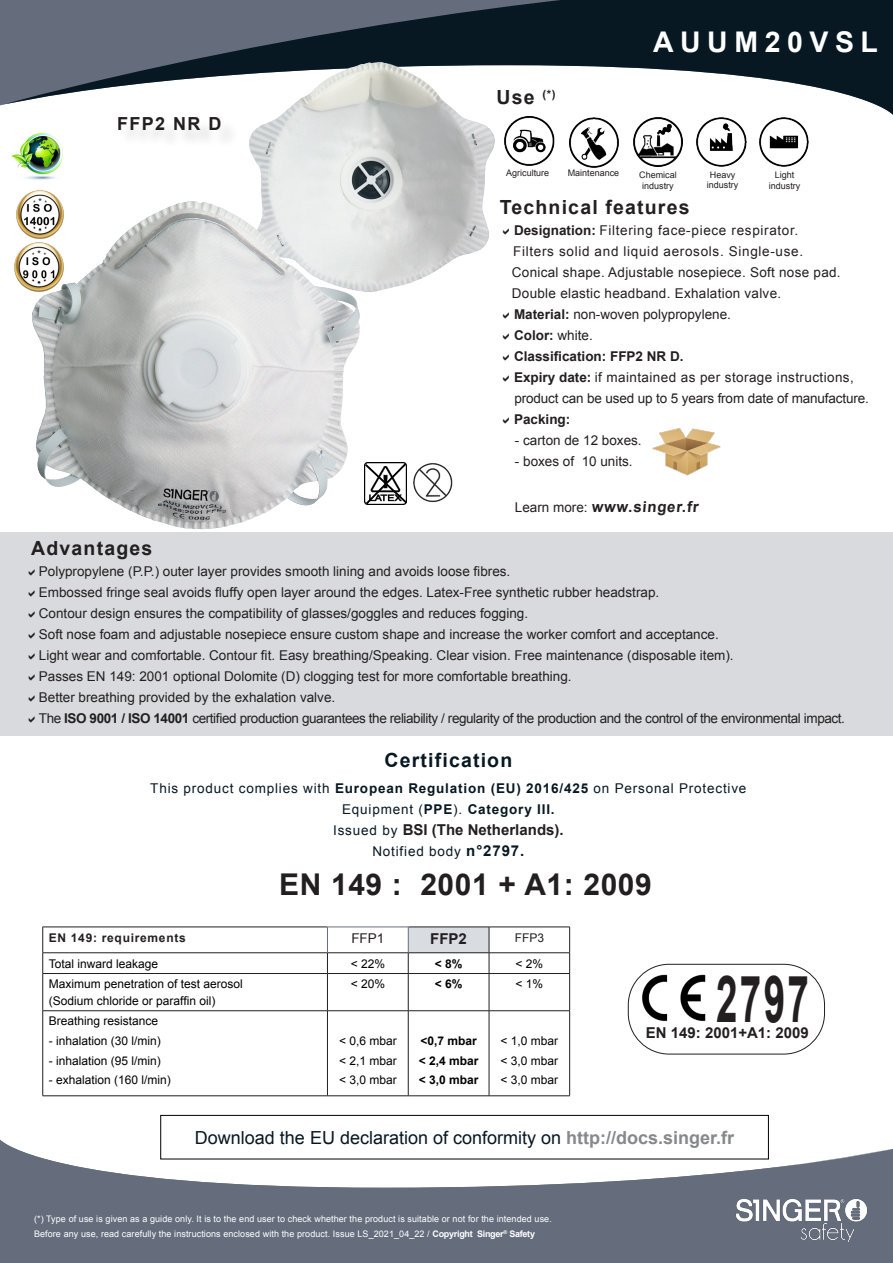
<style>
.page{position:relative;width:893px;height:1263px;background:#fff}
.page>*{position:absolute;margin:0;border:0;box-sizing:border-box;transform-origin:0 0}
.t1{font:700 64.95px "Arial";color:#231f20;scale:.59 1}
.t2{font:700 30px "Arial";letter-spacing:.02em;color:#231f20}
.t3{font:700 28.5px "Arial";letter-spacing:.23em;color:#fff}
.t4{font:700 19.5px "Arial";letter-spacing:.06em;color:#231f20}
.t5{font:700 19.5px "Arial";letter-spacing:.06em;color:#071822}
.t6{font:18px "Arial";color:#071822}
.t7{font:700 18px "Arial";letter-spacing:.08em;color:#231f20}
.t8{font:700 15px "Arial";color:#231f20}
.t9{font:13.5px/21px "Arial";color:#231f20}
.t10{font:13.5px/21px "Arial";letter-spacing:.06em;color:#071822;text-align:center}
.t11{font:13.5px "Arial";letter-spacing:.05em;color:#231f20}
.t12{font:13.5px/21px "Arial";letter-spacing:.02em;color:#231f20}
.t13{font:700 13.5px "Arial";color:#231f20}
.C-Texe_Courant{font:12px/19.5px "Arial";color:#000;text-align:justify}
.C-Texe_Courant-2{font:700 12px/19.5px "Arial";color:#000}
.t14{font:700 12px "Arial";letter-spacing:.06em;color:#231f20}
.t15{font:12px "Arial";color:#231f20}
.t16{font:9px/15px "Arial";letter-spacing:.01em;color:#fff}
.t17{font:9px "Arial";color:#231f20}
.s1{font-weight:700}
.s2{font-weight:400;font-size:13.5px}
.s3{font-weight:400;font-size:13.5px;color:#071822}
.s4{font-weight:700;font-size:15px}
.s5{font-weight:700;color:#86888b}
</style>
<div class="page">
<svg style="left:0;top:0;width:893px;height:115px"></svg>
<div style="left:0;top:1250px;width:893px;height:13px;background:#656d7c"></div>
<svg style="left:0;top:1140px;width:893px;height:110px;fill:#656d7c"></svg>
<img style="left:731px;top:1195px;width:141px;height:47px">
<div style="left:0;top:532px;width:893px;height:204px;background:#d8dade"></div>
<img style="left:652px;top:428px;width:69px;height:48px">
<div style="left:121px;top:120px;width:118px;height:29px;background:#fafafa"></div>
<img style="left:413px;top:463px;width:40px;height:40px">
<img style="left:365px;top:462px;width:41px;height:1px">
<svg style="left:365px;top:463px;width:42px;height:41px"></svg>
<img style="left:248px;top:61px;width:248px;height:231px">
<img style="left:32px;top:202px;width:329px;height:327px">
<div style="left:408px;top:927px;width:81px;height:26px;background:#d9dce1"></div>
<hr style="left:43px;top:927px;width:284px;height:1px;background:#231f20">
<hr style="left:408px;top:927px;width:81px;height:1px;background:#231f20">
<hr style="left:489px;top:927px;width:81px;height:1px;background:#231f20">
<svg style="left:42px;top:927px;width:1px;height:46px"></svg>
<hr style="left:327px;top:952px;width:81px;height:1px;background:#231f20">
<hr style="left:408px;top:952px;width:81px;height:1px;background:#231f20">
<hr style="left:489px;top:952px;width:81px;height:1px;background:#231f20">
<svg style="left:489px;top:927px;width:1px;height:46px"></svg>
<svg style="left:569px;top:927px;width:1px;height:46px"></svg>
<hr style="left:43px;top:973px;width:284px;height:1px;background:#231f20">
<hr style="left:42px;top:974px;width:1px;height:36px;background:#231f20">
<hr style="left:327px;top:973px;width:81px;height:1px;background:#231f20">
<hr style="left:327px;top:974px;width:1px;height:36px;background:#231f20">
<hr style="left:408px;top:973px;width:81px;height:1px;background:#231f20">
<hr style="left:408px;top:974px;width:1px;height:36px;background:#231f20">
<hr style="left:489px;top:973px;width:81px;height:1px;background:#231f20">
<hr style="left:489px;top:974px;width:1px;height:36px;background:#231f20">
<hr style="left:569px;top:974px;width:1px;height:36px;background:#231f20">
<hr style="left:43px;top:1010px;width:284px;height:1px;background:#231f20">
<hr style="left:42px;top:1011px;width:1px;height:84px;background:#231f20">
<hr style="left:327px;top:1010px;width:81px;height:1px;background:#231f20">
<hr style="left:327px;top:1011px;width:1px;height:84px;background:#231f20">
<hr style="left:408px;top:1010px;width:81px;height:1px;background:#231f20">
<hr style="left:408px;top:1011px;width:1px;height:84px;background:#231f20">
<hr style="left:489px;top:1010px;width:81px;height:1px;background:#231f20">
<hr style="left:489px;top:1011px;width:1px;height:84px;background:#231f20">
<hr style="left:569px;top:1011px;width:1px;height:84px;background:#231f20">
<hr style="left:43px;top:952px;width:284px;height:1px;background:#231f20">
<hr style="left:43px;top:1095px;width:284px;height:1px;background:#231f20">
<hr style="left:327px;top:1095px;width:81px;height:1px;background:#231f20">
<hr style="left:408px;top:1095px;width:81px;height:1px;background:#231f20">
<hr style="left:489px;top:1095px;width:81px;height:1px;background:#231f20">
<hr style="left:327px;top:927px;width:81px;height:1px;background:#656d7c">
<svg style="left:327px;top:927px;width:1px;height:46px"></svg>
<svg style="left:408px;top:927px;width:1px;height:46px"></svg>
<img style="left:633px;top:117px;width:49px;height:50px">
<img style="left:505px;top:116px;width:49px;height:49px">
<img style="left:569px;top:117px;width:50px;height:50px">
<img style="left:697px;top:117px;width:49px;height:50px">
<img style="left:760px;top:117px;width:49px;height:50px">
<img style="left:11px;top:132px;width:52px;height:48px">
<img style="left:14px;top:190px;width:51px;height:102px">
<div style="left:628px;top:964px;width:197px;height:90px;border:1px solid #231f20;border-radius:41px"></div>
<img style="left:639px;top:972px;width:67px;height:49px">
<div style="left:161px;top:1115px;width:608px;height:44px;border:1px solid #000"></div>
<p class="t7" style="left:117px;top:112px;width:106px">FFP2 NR D</p>
<p class="t4" style="left:496px;top:84px;width:61px">Use <sup>(*)</sup></p>
<h3 class="t3" style="left:653px;top:23px;width:227px">AUUM20VSL</h3>
<p class="t17" style="left:506px;top:167px;width:45px">Agriculture</p>
<p class="t17" style="left:568px;top:167px;width:53px">Maintenance</p>
<p class="t17" style="left:639px;top:169px;width:39px">Chemical</p>
<p class="t17" style="left:642px;top:180px;width:33px">industry</p>
<p class="t17" style="left:710px;top:168px;width:27px">Heavy</p>
<p class="t17" style="left:707px;top:179px;width:33px">industry</p>
<p class="t17" style="left:775px;top:169px;width:21px">Light</p>
<p class="t17" style="left:769px;top:180px;width:33px">industry</p>
<p class="t4" style="left:500px;top:194px;width:191px">Technical features</p>
<p class="t11" style="left:514px;top:222px;width:286px"><span class="s1">Designation:</span> Filtering face-piece respirator.</p>
<p class="t11" style="left:513px;top:243px;width:291px">Filters solid and liquid aerosols. Single-use.</p>
<p class="t12" style="left:512px;top:262px;width:330px">Conical shape. Adjustable nosepiece. Soft nose pad.<br>Double elastic headband. Exhalation valve.</p>
<p class="t9" style="left:514px;top:304px;width:218px"><span class="s1">Material:</span> non-woven polypropylene.</p>
<p class="t9" style="left:514px;top:325px;width:356px"><span class="s1">Color:</span> white.<br><span class="s1">Classification: FFP2 NR D.<br>Expiry date:</span> if maintained as per storage instructions, product can be used up to 5 years from date of manufacture.</p>
<p class="t13" style="left:514px;top:410px;width:58px">Packing:</p>
<p class="t9" style="left:515px;top:430px;width:128px">- carton de 12 boxes.</p>
<p class="t9" style="left:515px;top:451px;width:119px">- boxes of 10 units.</p>
<p class="t8" style="left:515px;top:497px;width:187px"><span class="s2">Learn more:</span> www.singer.fr</p>
<p class="t4" style="left:31px;top:535px;width:123px">Advantages</p>
<p class="t9" style="left:39px;top:561px;width:473px">Polypropylene (P.P.) outer layer provides smooth lining and avoids loose fibres.</p>
<p class="t9" style="left:39px;top:582px;width:622px">Embossed fringe seal avoids fluffy open layer around the edges. Latex-Free synthetic rubber headstrap.</p>
<p class="t9" style="left:39px;top:603px;width:491px">Contour design ensures the compatibility of glasses/goggles and reduces fogging.</p>
<p class="t9" style="left:39px;top:624px;width:681px">Soft nose foam and adjustable nosepiece ensure custom shape and increase the worker comfort and acceptance.</p>
<p class="t9" style="left:39px;top:645px;width:808px">Light wear and comfortable. Contour fit. Easy breathing/Speaking. Clear vision. Free maintenance (disposable item).<br>Passes EN 149: 2001 optional Dolomite (D) clogging test for more comfortable breathing.<br>Better breathing provided by the exhalation valve.<br>The <span class="s1">ISO 9001 / ISO 14001</span> certified production guarantees the reliability / regularity of the production and the control of the environmental impact.</p>
<p class="t5" style="left:384px;top:747px;width:129px">Certification</p>
<p class="t10" style="left:150px;top:778px;width:598px">This product complies with <span class="s1">European Regulation (EU) 2016/425</span> on Personal Protective<br>Equipment (<span class="s1">PPE</span>). <span class="s1">Category III.</span></p>
<p class="t8" style="left:333px;top:819px;width:232px"><span class="s3">Issued by</span> BSI (The Netherlands).</p>
<p class="t10" style="left:372px;top:841px;width:153px">Notified body <span class="s4">n°2797.</span></p>
<p class="t2" style="left:279px;top:865px;width:374px">EN 149 : 2001 + A1: 2009</p>
<p class="t14" style="left:49px;top:929px;width:139px">EN 149: requirements</p>
<p class="t9" style="left:351px;top:928px;width:35px">FFP1</p>
<p class="t8" style="left:430px;top:928px;width:38px">FFP2</p>
<p class="t15" style="left:515px;top:929px;width:31px">FFP3</p>
<p class="C-Texe_Courant" style="left:49px;top:954px;width:111px">Total inward leakage</p>
<p class="C-Texe_Courant" style="left:351px;top:954px;width:36px">&lt; 22%</p>
<p class="C-Texe_Courant-2" style="left:435px;top:954px;width:29px">&lt; 8%</p>
<p class="C-Texe_Courant" style="left:515px;top:954px;width:29px">&lt; 2%</p>
<p class="C-Texe_Courant" style="left:49px;top:974px;width:196px">Maximum penetration of test aerosol</p>
<p class="C-Texe_Courant" style="left:49px;top:991px;width:168px">(Sodium chloride or paraffin oil)</p>
<p class="C-Texe_Courant" style="left:351px;top:974px;width:36px">&lt; 20%</p>
<p class="C-Texe_Courant-2" style="left:435px;top:975px;width:29px">&lt; 6%</p>
<p class="C-Texe_Courant" style="left:515px;top:974px;width:29px">&lt; 1%</p>
<p class="C-Texe_Courant" style="left:49px;top:1012px;width:111px">Breathing resistance</p>
<p class="C-Texe_Courant" style="left:49px;top:1031px;width:114px">- inhalation (30 l/min)</p>
<p class="C-Texe_Courant" style="left:49px;top:1051px;width:114px">- inhalation (95 l/min)</p>
<p class="C-Texe_Courant" style="left:49px;top:1070px;width:124px">- exhalation (160 l/min)</p>
<p class="C-Texe_Courant" style="left:339px;top:1031px;width:59px">&lt; 0,6 mbar &lt; 2,1 mbar &lt; 3,0 mbar</p>
<p class="C-Texe_Courant-2" style="left:419px;top:1031px;width:61px">&lt;0,7 mbar &lt; 2,4 mbar &lt; 3,0 mbar</p>
<p class="C-Texe_Courant" style="left:500px;top:1031px;width:59px">&lt; 1,0 mbar &lt; 3,0 mbar &lt; 3,0 mbar</p>
<p class="t1" style="left:716px;top:956px;width:159px">2797</p>
<p class="t8" style="left:646px;top:1023px;width:165px">EN 149: 2001+A1: 2009</p>
<p class="t6" style="left:195px;top:1126px;width:541px">Download the EU declaration of conformity on <span class="s5">http://docs.singer.fr</span></p>
<p class="t16" style="left:34px;top:1212px;width:519px">(*) Type of use is given as a guide only. It is to the end user to check whether the product is suitable or not for the intended use.<br>Before any use, read carefully the instructions enclosed with the product. Issue LS_2021_04_22 / <span class="s1">Copyright Singer</span><sup>®</sup> <span class="s1">Safety</span></p>
</div>
